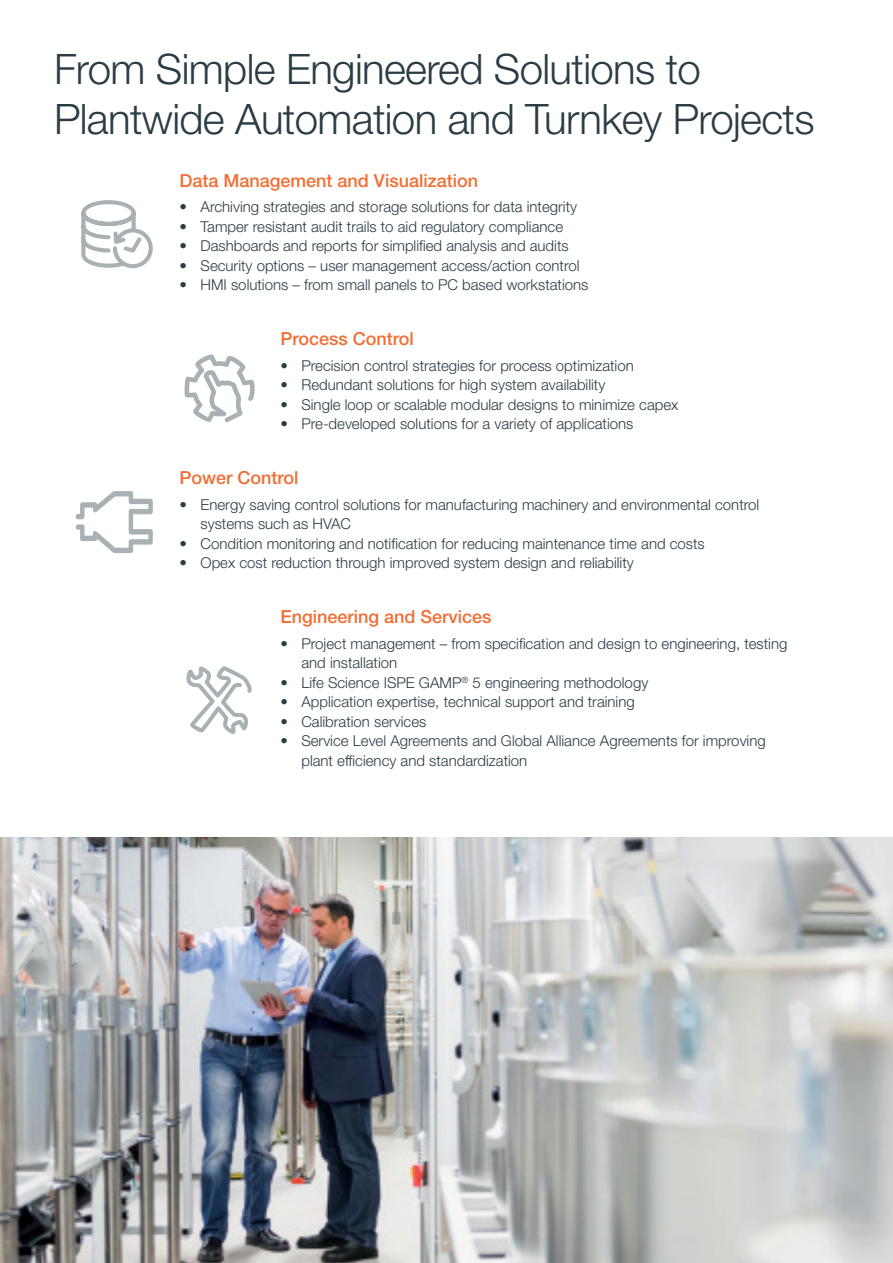
<style>
.page{position:relative;width:893px;height:1263px;background:#fff}
.page>*{position:absolute;margin:0;border:0;box-sizing:border-box;transform-origin:0 0}
.H1_-_Interior{font:300 42px/50.4px "Helvetica Neue LT Std";letter-spacing:-.015em;color:#2a3c45}
.Orange_Subheads_12_15__4{font:500 18px "Helvetica Neue LT Std";color:#f26e34}
.t1{font:300 15px/19.5px "Helvetica Neue LT Std";color:#2a3c45}
</style>
<div class="page">
<img style="left:0;top:838px;width:893px;height:425px">
<svg style="left:76px;top:491px;width:77px;height:62px"></svg>
<svg style="left:81px;top:200px;width:72px;height:69px"></svg>
<svg style="left:184px;top:354px;width:71px;height:68px"></svg>
<svg style="left:186px;top:666px;width:66px;height:68px"></svg>
<p class="H1_-_Interior" style="left:54px;top:43px;width:762px">From Simple Engineered Solutions to<br>Plantwide Automation and Turnkey Projects</p>
<p class="Orange_Subheads_12_15__4" style="left:180px;top:169px;width:300px">Data Management and Visualization</p>
<p class="t1" style="left:180px;top:197px;width:399px">• Archiving strategies and storage solutions for data integrity</p>
<p class="t1" style="left:180px;top:216px;width:385px">• Tamper resistant audit trails to aid regulatory compliance</p>
<p class="t1" style="left:180px;top:236px;width:391px">• Dashboards and reports for simplified analysis and audits</p>
<p class="t1" style="left:180px;top:255px;width:401px">• Security options – user management access/action control</p>
<p class="t1" style="left:180px;top:275px;width:410px">• HMI solutions – from small panels to PC based workstations</p>
<p class="Orange_Subheads_12_15__4" style="left:280px;top:328px;width:135px">Process Control</p>
<p class="t1" style="left:280px;top:355px;width:355px">• Precision control strategies for process optimization</p>
<p class="t1" style="left:280px;top:375px;width:326px">• Redundant solutions for high system availability</p>
<p class="t1" style="left:280px;top:394px;width:400px">• Single loop or scalable modular designs to minimize capex</p>
<p class="t1" style="left:280px;top:414px;width:355px">• Pre-developed solutions for a variety of applications</p>
<p class="Orange_Subheads_12_15__4" style="left:180px;top:467px;width:121px">Power Control</p>
<p class="t1" style="left:201px;top:494px;width:560px;text-indent:-21px">• Energy saving control solutions for manufacturing machinery and environmental control systems such as HVAC</p>
<p class="t1" style="left:180px;top:533px;width:527px">• Condition monitoring and notification for reducing maintenance time and costs</p>
<p class="t1" style="left:180px;top:553px;width:456px">• Opex cost reduction through improved system design and reliability</p>
<p class="Orange_Subheads_12_15__4" style="left:280px;top:606px;width:213px">Engineering and Services</p>
<p class="t1" style="left:301px;top:633px;width:487px;text-indent:-21px">• Project management – from specification and design to engineering, testing and installation</p>
<p class="t1" style="left:280px;top:672px;width:369px">• Life Science ISPE GAMP<sup>®</sup> 5 engineering methodology</p>
<p class="t1" style="left:280px;top:692px;width:356px">• Application expertise, technical support and training</p>
<p class="t1" style="left:280px;top:711px;width:148px">• Calibration services</p>
<p class="t1" style="left:301px;top:731px;width:466px;text-indent:-21px">• Service Level Agreements and Global Alliance Agreements for improving plant efficiency and standardization</p>
</div>
